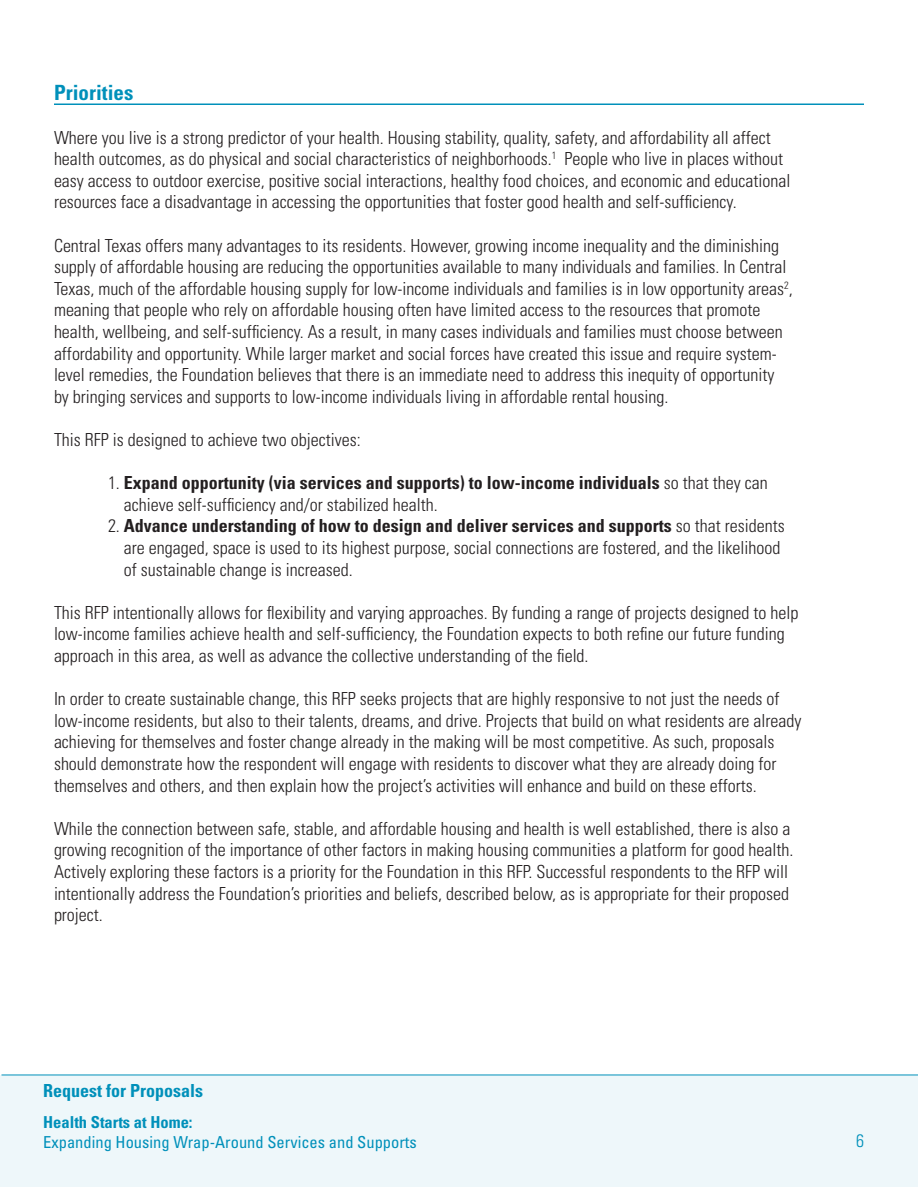
<style>
.page{position:relative;width:918px;height:1188px;background:#fff}
.page>*{position:absolute;margin:0;border:0;box-sizing:border-box;transform-origin:0 0}
.t1{font:700 condensed 21px "Univers LT Std";color:#0090ba}
.t2{font:300 condensed 18px/21.6px "Univers LT Std";color:#231f20}
.t3{font:700 condensed 18px/21.6px "Univers LT Std";color:#231f20}
.t4{font:700 condensed 18px "Univers LT Std";color:#0090ba}
.t5{font:300 condensed 18px "Univers LT Std";color:#0090ba}
.t6{font:condensed 16.5px "Univers LT Std";color:#0090ba}
.t7{font:700 condensed 16.5px "Univers LT Std";color:#0090ba}
.s1{font-weight:300}
.s2{font-weight:700}
</style>
<div class="page">
<div style="left:1px;top:1075px;width:917px;height:112px;background:#eef7fa"></div>
<hr style="left:2px;top:1075px;width:916px;height:1px;background:#0090ba">
<hr style="left:54px;top:104px;width:810px;height:1px;background:#0090ba">
<p class="t1" style="left:54px;top:80px;width:81px">Priorities</p>
<p class="t2" style="left:54px;top:126px;width:738px">Where you live is a strong predictor of your health. Housing stability, quality, safety, and affordability all affect health outcomes, as do physical and social characteristics of neighborhoods.<sup>1</sup> People who live in places without easy access to outdoor exercise, positive social interactions, healthy food choices, and economic and educational resources face a disadvantage in accessing the opportunities that foster good health and self-sufficiency.</p>
<p class="t2" style="left:54px;top:234px;width:740px">Central Texas offers many advantages to its residents. However, growing income inequality and the diminishing supply of affordable housing are reducing the opportunities available to many individuals and families. In Central Texas, much of the affordable housing supply for low-income individuals and families is in low opportunity areas<sup>2</sup>, meaning that people who rely on affordable housing often have limited access to the resources that promote health, wellbeing, and self-sufficiency. As a result, in many cases individuals and families must choose between affordability and opportunity. While larger market and social forces have created this issue and require system&shy;level remedies, the Foundation believes that there is an immediate need to address this inequity of opportunity by bringing services and supports to low-income individuals living in affordable rental housing.</p>
<p class="t2" style="left:54px;top:429px;width:308px">This RFP is designed to achieve two objectives:</p>
<p class="t3" style="left:124px;top:472px;width:645px;text-indent:-16px"><span class="s1">1.</span> Expand opportunity (via services and supports) to low-income individuals <span class="s1">so that they can achieve self-sufficiency and/or stabilized health.</span></p>
<p class="t2" style="left:124px;top:515px;width:662px;text-indent:-16px">2. <span class="s2">Advance understanding of how to design and deliver services and supports</span> so that residents are engaged, space is used to its highest purpose, social connections are fostered, and the likelihood of sustainable change is increased.</p>
<p class="t2" style="left:54px;top:602px;width:746px">This RFP intentionally allows for flexibility and varying approaches. By funding a range of projects designed to help low-income families achieve health and self-sufficiency, the Foundation expects to both refine our future funding approach in this area, as well as advance the collective understanding of the field.</p>
<p class="t2" style="left:54px;top:688px;width:749px">In order to create sustainable change, this RFP seeks projects that are highly responsive to not just the needs of low-income residents, but also to their talents, dreams, and drive. Projects that build on what residents are already achieving for themselves and foster change already in the making will be most competitive. As such, proposals should demonstrate how the respondent will engage with residents to discover what they are already doing for themselves and others, and then explain how the project’s activities will enhance and build on these efforts.</p>
<p class="t2" style="left:54px;top:818px;width:741px">While the connection between safe, stable, and affordable housing and health is well established, there is also a growing recognition of the importance of other factors in making housing communities a platform for good health.<br>Actively exploring these factors is a priority for the Foundation in this RFP. Successful respondents to the RFP will intentionally address the Foundation’s priorities and beliefs, described below, as is appropriate for their proposed project.</p>
<p class="t4" style="left:43px;top:1079px;width:161px">Request for Proposals</p>
<p class="t7" style="left:43px;top:1112px;width:151px">Health Starts at Home:</p>
<p class="t6" style="left:43px;top:1132px;width:375px">Expanding Housing Wrap-Around Services and Supports</p>
<p class="t5" style="left:856px;top:1130px;width:9px">6</p>
</div>
